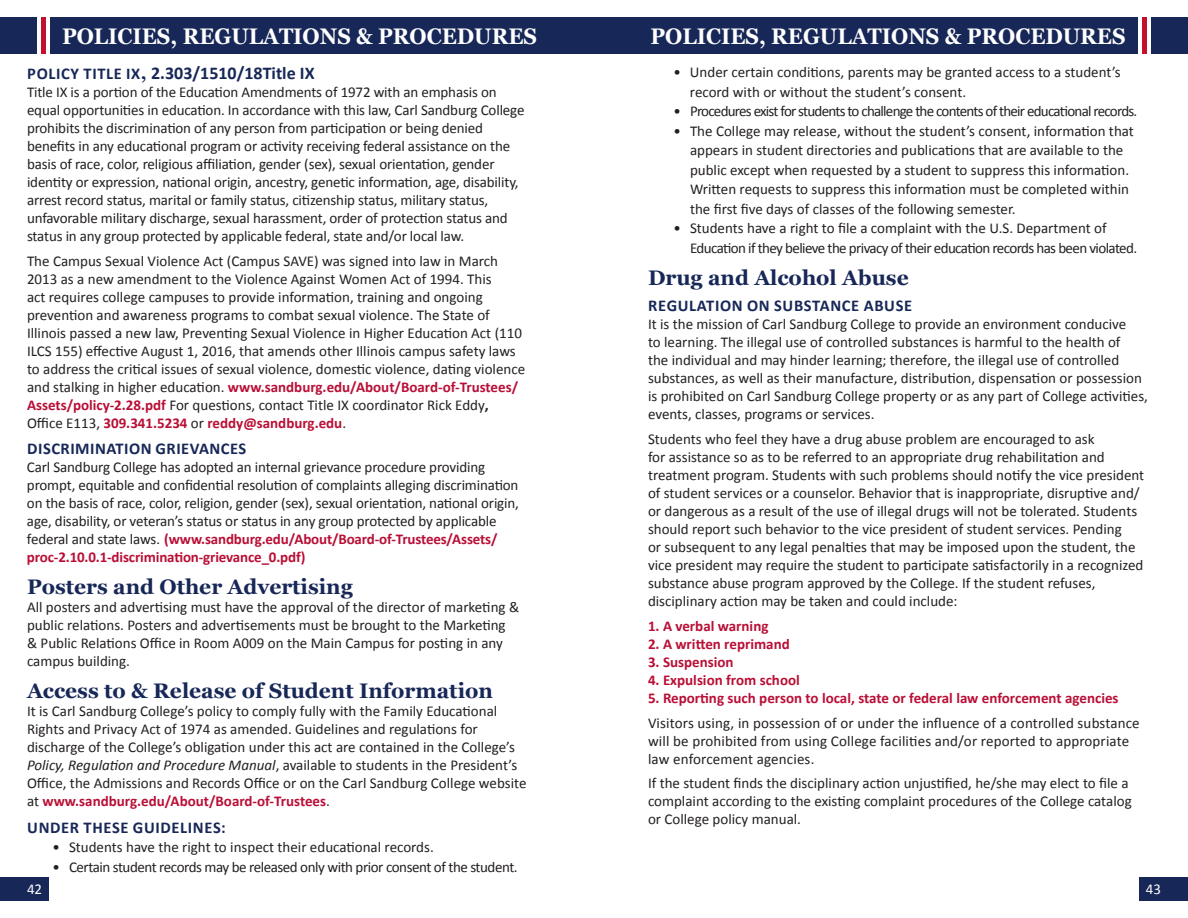
<style>
.page{position:relative;width:1188px;height:918px;background:#fff}
.page>*{position:absolute;margin:0;border:0;box-sizing:border-box;transform-origin:0 0}
.t1{font:700 22.5px "Georgia";color:#fff;scale:.93 1}
.t2{font:700 21px "Georgia";color:#172757}
.t3{font:700 18px "Calibri";color:#172757}
.t4{font:700 16.5px "Calibri";letter-spacing:.04em;color:#172757}
.t5{font:15px/18px "Calibri";color:#231f20}
.t6{font:700 15px "Calibri";color:#b90f36}
.t7{font:15px/19.5px "Calibri";letter-spacing:-.04em;color:#231f20}
.t8{font:15px "Calibri";letter-spacing:-.05em;color:#231f20}
.t9{font:15px "Calibri";letter-spacing:-.03em;color:#231f20}
.t10{font:15px "Calibri";color:#fff}
.s1{font-size:16.5px}
.s2{font-family:"Georgia"}
.s3{font-weight:700;color:#b90f36}
.s4{font-weight:700}
.s5{font-family:"Arial"}
.s6{font-style:italic}
</style>
<div class="page">
<div style="left:580px;top:17px;width:558px;height:37px;background:#172757"></div>
<div style="left:0;top:17px;width:37px;height:37px;background:#172757"></div>
<div style="left:41px;top:17px;width:5px;height:37px;background:#c3102f"></div>
<div style="left:50px;top:17px;width:544px;height:37px;background:#172757"></div>
<div style="left:1151px;top:17px;width:37px;height:37px;background:#172757"></div>
<div style="left:1142px;top:17px;width:5px;height:37px;background:#c3102f"></div>
<div style="left:1139px;top:878px;width:49px;height:23px;background:#172757"></div>
<div style="left:0;top:878px;width:49px;height:23px;background:#172757"></div>
<h1 class="t1" style="left:62px;top:19px;width:512px">POLICIES, REGULATIONS &amp; PROCEDURES</h1>
<h1 class="t1" style="left:651px;top:19px;width:512px">POLICIES, REGULATIONS &amp; PROCEDURES</h1>
<p class="t3" style="left:27px;top:61px;width:289px"><span class="s1">POLICY TITLE IX</span><span class="s2">,</span> 2.303/1510/18Title IX</p>
<p class="t5" style="left:27px;top:83px;width:499px">Title IX is a portion of the Education Amendments of 1972 with an emphasis on equal opportunities in education. In accordance with this law, Carl Sandburg College prohibits the discrimination of any person from participation or being denied benefits in any educational program or activity receiving federal assistance on the basis of race, color, religious affiliation, gender (sex), sexual orientation, gender identity or expression, national origin, ancestry, genetic information, age, disability, arrest record status, marital or family status, citizenship status, military status, unfavorable military discharge, sexual harassment, order of protection status and status in any group protected by applicable federal, state and/or local law.</p>
<p class="t5" style="left:27px;top:252px;width:500px">The Campus Sexual Violence Act (Campus SAVE) was signed into law in March 2013 as a new amendment to the Violence Against Women Act of 1994. This<br>act requires college campuses to provide information, training and ongoing prevention and awareness programs to combat sexual violence. The State of Illinois passed a new law, Preventing Sexual Violence in Higher Education Act (110<br>ILCS 155) effective August 1, 2016, that amends other Illinois campus safety laws to address the critical issues of sexual violence, domestic violence, dating violence and stalking in higher education. <span class="s3">www.sandburg.edu/About/Board-of-Trustees/ Assets/policy-2.28.pdf</span> For questions, contact Title IX coordinator Rick Eddy<span class="s4">, </span>Office E113, <span class="s3">309.341.5234</span> or <span class="s3">reddy@sandburg.edu</span>.</p>
<p class="t4" style="left:27px;top:437px;width:221px">DISCRIMINATION GRIEVANCES</p>
<p class="t5" style="left:27px;top:458px;width:493px">Carl Sandburg College has adopted an internal grievance procedure providing prompt, equitable and confidential resolution of complaints alleging discrimination on the basis of race, color, religion, gender (sex), sexual orientation, national origin, age, disability, or veteran’s status or status in any group protected by applicable federal and state laws<span class="s5">.</span> <span class="s3">(www.sandburg.edu/About/Board-of-Trustees/Assets/ proc-2.10.0.1-discrimination-grievance_0.pdf)</span></p>
<h2 class="t2" style="left:27px;top:571px;width:327px">Posters and Other Advertising</h2>
<p class="t5" style="left:27px;top:598px;width:494px">All posters and advertising must have the approval of the director of marketing &amp; public relations. Posters and advertisements must be brought to the Marketing &amp; Public Relations Office in Room A009 on the Main Campus for posting in any campus building.</p>
<h2 class="t2" style="left:27px;top:675px;width:467px">Access to &amp; Release of Student Information</h2>
<p class="t5" style="left:27px;top:702px;width:501px">It is Carl Sandburg College’s policy to comply fully with the Family Educational Rights and Privacy Act of 1974 as amended. Guidelines and regulations for discharge of the College’s obligation under this act are contained in the College’s <span class="s6">Policy, Regulation and Procedure Manual</span>, available to students in the President’s Office, the Admissions and Records Office or on the Carl Sandburg College website at <span class="s3">www.sandburg.edu/About/Board-of-Trustees</span>.</p>
<p class="t4" style="left:27px;top:816px;width:200px">UNDER THESE GUIDELINES:</p>
<p class="t5" style="left:52px;top:838px;width:383px">• Students have the right to inspect their educational records.</p>
<p class="t9" style="left:53px;top:856px;width:467px">• Certain student records may be released only with prior consent of the student.</p>
<p class="t5" style="left:690px;top:62px;width:432px;line-height:19.5px;text-indent:-16px">• Under certain conditions, parents may be granted access to a student’s record with or without the student’s consent.</p>
<p class="t8" style="left:674px;top:101px;width:465px">• Procedures exist for students to challenge the contents of their educational records.</p>
<p class="t5" style="left:690px;top:121px;width:445px;line-height:19.5px;text-indent:-16px">• The College may release, without the student’s consent, information that appears in student directories and publications that are available to the public except when requested by a student to suppress this information.<br>Written requests to suppress this information must be completed within the first five days of classes of the following semester.</p>
<p class="t7" style="left:690px;top:218px;width:449px;text-indent:-16px">• Students have a right to file a complaint with the U.S. Department of<br>Education if they believe the privacy of their education records has been violated.</p>
<h2 class="t2" style="left:648px;top:262px;width:262px">Drug and Alcohol Abuse</h2>
<p class="t4" style="left:648px;top:294px;width:265px">REGULATION ON SUBSTANCE ABUSE</p>
<p class="t5" style="left:648px;top:315px;width:501px">It is the mission of Carl Sandburg College to provide an environment conducive<br>to learning. The illegal use of controlled substances is harmful to the health of<br>the individual and may hinder learning; therefore, the illegal use of controlled substances, as well as their manufacture, distribution, dispensation or possession is prohibited on Carl Sandburg College property or as any part of College activities, events, classes, programs or services.</p>
<p class="t5" style="left:648px;top:430px;width:498px">Students who feel they have a drug abuse problem are encouraged to ask<br>for assistance so as to be referred to an appropriate drug rehabilitation and treatment program. Students with such problems should notify the vice president of student services or a counselor. Behavior that is inappropriate, disruptive and/ or dangerous as a result of the use of illegal drugs will not be tolerated. Students should report such behavior to the vice president of student services. Pending<br>or subsequent to any legal penalties that may be imposed upon the student, the vice president may require the student to participate satisfactorily in a recognized substance abuse program approved by the College. If the student refuses, disciplinary action may be taken and could include:</p>
<p class="t6" style="left:648px;top:615px;width:122px">1. A verbal warning</p>
<p class="t6" style="left:648px;top:633px;width:143px">2. A written reprimand</p>
<p class="t6" style="left:648px;top:651px;width:87px">3. Suspension</p>
<p class="t6" style="left:648px;top:669px;width:153px">4. Expulsion from school</p>
<p class="t6" style="left:648px;top:687px;width:472px">5. Reporting such person to local, state or federal law enforcement agencies</p>
<p class="t5" style="left:648px;top:713px;width:493px">Visitors using, in possession of or under the influence of a controlled substance will be prohibited from using College facilities and/or reported to appropriate law enforcement agencies.</p>
<p class="t5" style="left:648px;top:774px;width:485px">If the student finds the disciplinary action unjustified, he/she may elect to file a complaint according to the existing complaint procedures of the College catalog or College policy manual.</p>
<p class="t10" style="left:27px;top:879px;width:17px">42</p>
<p class="t10" style="left:1146px;top:879px;width:17px">43</p>
</div>
